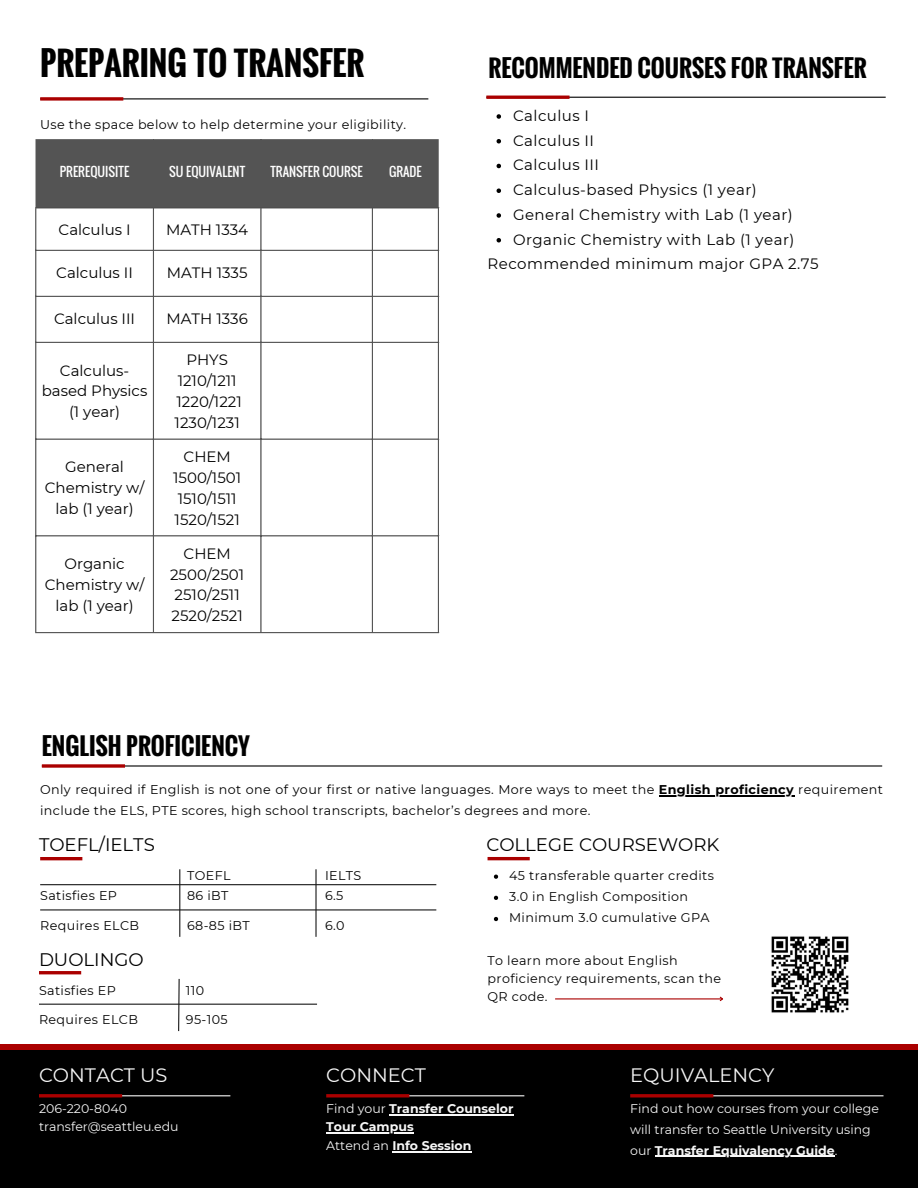
<style>
.page{position:relative;width:918px;height:1188px;background:#fff}
.page>*{position:absolute;margin:0;border:0;box-sizing:border-box;transform-origin:0 0}
.t1{font:700 32.4px "Oswald";color:#000}
.t2{font:700 23.4px "Oswald";color:#000}
.t3{font:19.35px "Montserrat";color:#f7f7f7}
.t4{font:18.15px "Montserrat";color:#000}
.t5{font:15px/20.9px "Montserrat";color:#000;text-align:center}
.t6{font:15px "Montserrat";letter-spacing:.03em;color:#000}
.t7{font:12.75px/18px "Montserrat";letter-spacing:.03em;color:#000}
.t8{font:12.45px/20.9px "Montserrat";color:#f7f7f7}
.t9{font:700 12.45px "Montserrat";color:#f7f7f7}
.t10{font:12.45px "Oswald";color:#fff}
.s1{font-weight:700}
.s2{font-weight:400}
</style>
<div class="page">
<div style="left:0;top:1047px;width:918px;height:141px;background:#000"></div>
<div style="left:0;top:1045px;width:918px;height:5px;background:#a00"></div>
<hr style="left:41px;top:1095px;width:189px;height:1px;background:#f7f7f7">
<svg style="left:39px;top:1094px;width:83px;height:4px"></svg>
<hr style="left:328px;top:1095px;width:196px;height:1px;background:#f7f7f7">
<svg style="left:326px;top:1094px;width:83px;height:4px"></svg>
<hr style="left:389px;top:1114px;width:125px;height:1px;background:#f7f7f7">
<hr style="left:326px;top:1133px;width:88px;height:1px;background:#f7f7f7">
<hr style="left:392px;top:1151px;width:80px;height:1px;background:#f7f7f7">
<hr style="left:632px;top:1095px;width:252px;height:1px;background:#f7f7f7">
<svg style="left:630px;top:1094px;width:83px;height:4px"></svg>
<hr style="left:655px;top:1156px;width:180px;height:1px;background:#f7f7f7">
<hr style="left:488px;top:857px;width:42px;height:3px;background:#a00">
<svg style="left:494px;top:875px;width:4px;height:4px"></svg>
<svg style="left:494px;top:896px;width:4px;height:4px"></svg>
<svg style="left:494px;top:917px;width:4px;height:4px"></svg>
<hr style="left:42px;top:765px;width:840px;height:2px;background:#000">
<svg style="left:42px;top:764px;width:83px;height:4px"></svg>
<hr style="left:39px;top:971px;width:42px;height:3px;background:#a00">
<hr style="left:40px;top:857px;width:42px;height:3px;background:#a00">
<hr style="left:40px;top:884px;width:396px;height:1px;background:#191919">
<hr style="left:40px;top:909px;width:396px;height:2px;background:#191919">
<hr style="left:179px;top:869px;width:1px;height:68px;background:#191919">
<hr style="left:315px;top:869px;width:2px;height:68px;background:#191919">
<hr style="left:39px;top:1004px;width:278px;height:1px;background:#191919">
<svg style="left:177px;top:978px;width:3px;height:54px"></svg>
<hr style="left:486px;top:97px;width:400px;height:1px;background:#000">
<hr style="left:486px;top:96px;width:84px;height:3px;background:#a00">
<hr style="left:40px;top:98px;width:388px;height:1px;background:#000">
<svg style="left:40px;top:97px;width:83px;height:4px"></svg>
<div style="left:36px;top:139px;width:403px;height:68px;background:#545454"></div>
<hr style="left:35px;top:208px;width:1px;height:424px;background:#545454">
<hr style="left:153px;top:208px;width:1px;height:424px;background:#545454">
<hr style="left:260px;top:208px;width:2px;height:424px;background:#545454">
<hr style="left:372px;top:208px;width:1px;height:424px;background:#545454">
<hr style="left:438px;top:208px;width:1px;height:424px;background:#545454">
<hr style="left:35px;top:207px;width:404px;height:1px;background:#545454">
<hr style="left:35px;top:250px;width:404px;height:1px;background:#545454">
<hr style="left:35px;top:296px;width:404px;height:1px;background:#545454">
<hr style="left:35px;top:342px;width:404px;height:1px;background:#545454">
<hr style="left:35px;top:439px;width:404px;height:1px;background:#545454">
<hr style="left:35px;top:535px;width:404px;height:1px;background:#545454">
<hr style="left:35px;top:632px;width:404px;height:1px;background:#545454">
<img style="left:771px;top:936px;width:78px;height:77px">
<svg style="left:497px;top:114px;width:4px;height:5px"></svg>
<svg style="left:497px;top:139px;width:4px;height:4px"></svg>
<svg style="left:497px;top:164px;width:4px;height:4px"></svg>
<svg style="left:497px;top:188px;width:4px;height:5px"></svg>
<svg style="left:497px;top:213px;width:4px;height:5px"></svg>
<svg style="left:497px;top:238px;width:4px;height:4px"></svg>
<hr style="left:659px;top:795px;width:135px;height:1px;background:#000">
<hr style="left:555px;top:998px;width:168px;height:1px;background:#a00">
<svg style="left:719px;top:996px;width:4px;height:6px"></svg>
<p class="t1" style="left:40px;top:38px;width:326px">PREPARING TO TRANSFER</p>
<p class="t7" style="left:40px;top:115px;width:368px">Use the space below to help determine your eligibility.</p>
<p class="t10" style="left:60px;top:162px;width:71px">PREREQUISITE</p>
<p class="t10" style="left:169px;top:162px;width:77px">SU EQUIVALENT</p>
<h4 class="t10" style="left:270px;top:162px;width:94px">TRANSFER COURSE</h4>
<h2 class="t10" style="left:389px;top:162px;width:34px">GRADE</h2>
<p class="t5" style="left:59px;top:219px;width:74px">Calculus I</p>
<h3 class="t5" style="left:166px;top:219px;width:83px">MATH 1334</h3>
<p class="t5" style="left:56px;top:263px;width:78px">Calculus II</p>
<p class="t5" style="left:167px;top:263px;width:82px">MATH 1335</p>
<p class="t5" style="left:54px;top:309px;width:83px">Calculus III</p>
<p class="t5" style="left:167px;top:309px;width:83px">MATH 1336</p>
<p class="t5" style="left:42px;top:360px;width:107px">Calculus&shy;based Physics (1 year)</p>
<p class="t5" style="left:178px;top:349px;width:61px">PHYS<br>1210/1211</p>
<p class="t5" style="left:177px;top:391px;width:67px">1220/1221</p>
<p class="t5" style="left:175px;top:412px;width:67px">1230/1231</p>
<h3 class="t5" style="left:45px;top:457px;width:101px">General<br>Chemistry w/ lab (1 year)</h3>
<p class="t5" style="left:173px;top:446px;width:69px">CHEM<br>1500/1501<br>1510/1511</p>
<p class="t5" style="left:175px;top:509px;width:67px">1520/1521</p>
<p class="t5" style="left:45px;top:553px;width:101px">Organic<br>Chemistry w/ lab (1 year)</p>
<p class="t5" style="left:170px;top:543px;width:76px">CHEM<br>2500/2501</p>
<h3 class="t5" style="left:175px;top:585px;width:67px">2510/2511</h3>
<p class="t5" style="left:172px;top:605px;width:73px">2520/2521</p>
<p class="t2" style="left:489px;top:50px;width:380px">RECOMMENDED COURSES FOR TRANSFER</p>
<p class="t6" style="left:513px;top:106px;width:78px">Calculus I</p>
<p class="t6" style="left:513px;top:131px;width:83px">Calculus II</p>
<h3 class="t6" style="left:513px;top:156px;width:88px">Calculus III</h3>
<p class="t6" style="left:513px;top:181px;width:245px">Calculus-based Physics (1 year)</p>
<p class="t6" style="left:513px;top:205px;width:281px">General Chemistry with Lab (1 year)</p>
<h3 class="t6" style="left:513px;top:230px;width:283px">Organic Chemistry with Lab (1 year)</h3>
<p class="t6" style="left:488px;top:255px;width:333px">Recommended minimum major GPA 2.75</p>
<h6 class="t2" style="left:42px;top:728px;width:210px">ENGLISH PROFICIENCY</h6>
<p class="t7" style="left:40px;top:780px;width:844px">Only required if English is not one of your first or native languages. More ways to meet the <span class="s1">English proficiency</span> requirement</p>
<h3 class="t7" style="left:40px;top:802px;width:552px">include the ELS, PTE scores, high school transcripts, bachelor’s degrees and more.</h3>
<p class="t4" style="left:39px;top:833px;width:117px">TOEFL/IELTS</p>
<p class="t7" style="left:40px;top:887px;width:78px">Satisfies EP</p>
<p class="t7" style="left:40px;top:916px;width:100px">Requires ELCB</p>
<p class="t7" style="left:187px;top:866px;width:45px">TOEFL</p>
<p class="t7" style="left:325px;top:866px;width:38px">IELTS</p>
<p class="t7" style="left:187px;top:887px;width:43px">86 iBT</p>
<p class="t7" style="left:325px;top:887px;width:20px">6.5</p>
<p class="t7" style="left:187px;top:916px;width:64px">68-85 iBT</p>
<h2 class="t7" style="left:325px;top:916px;width:21px">6.0</h2>
<p class="t4" style="left:486px;top:833px;width:235px">COLLEGE COURSEWORK</p>
<p class="t7" style="left:509px;top:866px;width:206px">45 transferable quarter credits</p>
<p class="t7" style="left:509px;top:887px;width:181px">3.0 in English Composition</p>
<p class="t7" style="left:509px;top:909px;width:202px">Minimum 3.0 cumulative GPA</p>
<p class="t4" style="left:39px;top:948px;width:106px">DUOLINGO</p>
<p class="t7" style="left:39px;top:981px;width:78px">Satisfies EP</p>
<p class="t7" style="left:39px;top:1010px;width:100px">Requires ELCB</p>
<p class="t7" style="left:186px;top:981px;width:20px">110</p>
<p class="t7" style="left:186px;top:1010px;width:43px">95-105</p>
<p class="t7" style="left:488px;top:952px;width:235px">To learn more about English proficiency requirements, scan the<br>QR code.</p>
<p class="t3" style="left:39px;top:1063px;width:130px">CONTACT US</p>
<h1 class="t8" style="left:39px;top:1099px;width:89px">206-220-8040</h1>
<p class="t8" style="left:39px;top:1117px;width:141px">transfer@seattleu.edu</p>
<p class="t3" style="left:326px;top:1063px;width:101px">CONNECT</p>
<p class="t9" style="left:326px;top:1101px;width:189px"><span class="s2">Find your</span> Transfer Counselor</p>
<p class="t9" style="left:326px;top:1119px;width:89px">Tour Campus</p>
<p class="t9" style="left:326px;top:1138px;width:147px"><span class="s2">Attend an</span> Info Session</p>
<p class="t3" style="left:630px;top:1063px;width:146px">EQUIVALENCY</p>
<p class="t8" style="left:630px;top:1098px;width:250px">Find out how courses from your college will transfer to Seattle University using our <span class="s1">Transfer Equivalency Guide</span>.</p>
</div>
